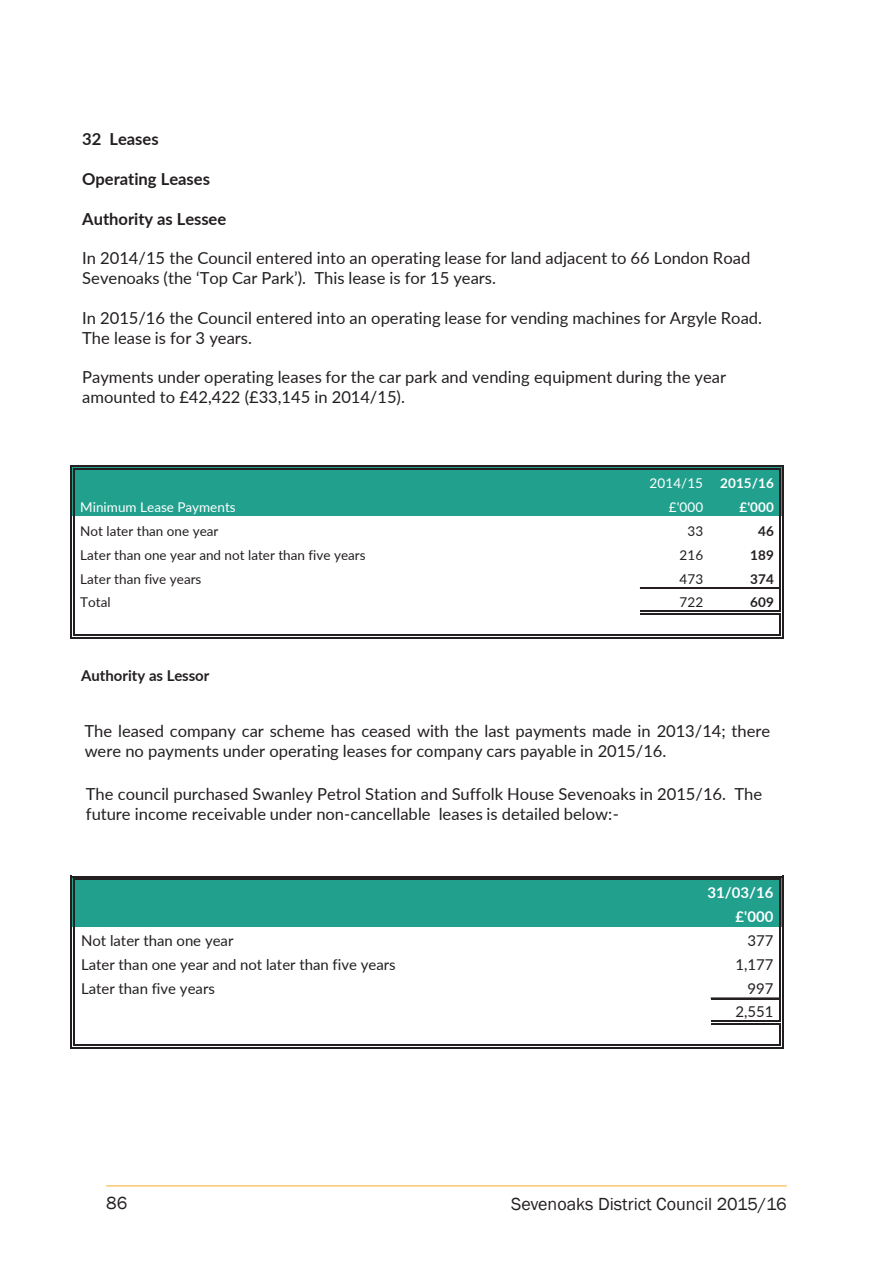
<style>
.page{position:relative;width:893px;height:1263px;background:#fff}
.page>*{position:absolute;margin:0;border:0;box-sizing:border-box;transform-origin:0 0}
.t1{font:18px "Franklin Gothic";color:#231f20}
.t2{font:16.65px "Lato";color:#231f20}
.t3{font:16.5px/19.8px "Lato";color:#231f20}
.t4{font:700 16.5px "Lato";color:#231f20}
.t5{font:15px/22.6px "Lato";color:#231f20;text-align:right}
.t6{font:700 15px "Lato";color:#231f20}
.t7{font:700 15px/24.2px "Lato";color:#fff;text-align:right}
.t8{font:13.5px "Lato";color:#231f20}
.t9{font:13.5px "Lato";letter-spacing:.005em;color:#fff}
.t10{font:700 13.5px "Lato";letter-spacing:.005em;color:#fff}
.t11{font:700 13.5px "Lato";letter-spacing:.005em;color:#231f20}
</style>
<div class="page">
<hr style="left:106px;top:1185px;width:681px;height:1px;background:#faa92a">
<div style="left:73px;top:468px;width:709px;height:48px;background:#21a08e"></div>
<div style="left:73px;top:878px;width:709px;height:48px;background:#21a08e"></div>
<svg style="left:70px;top:466px;width:5px;height:4px"></svg>
<hr style="left:780px;top:470px;width:1px;height:140px;background:#231f20">
<hr style="left:782px;top:470px;width:2px;height:140px;background:#231f20">
<svg style="left:70px;top:634px;width:5px;height:5px"></svg>
<hr style="left:70px;top:470px;width:2px;height:164px;background:#231f20">
<hr style="left:73px;top:470px;width:2px;height:164px;background:#231f20">
<svg style="left:70px;top:876px;width:5px;height:4px"></svg>
<hr style="left:780px;top:880px;width:1px;height:140px;background:#231f20">
<hr style="left:782px;top:880px;width:2px;height:140px;background:#231f20">
<svg style="left:70px;top:1045px;width:5px;height:4px"></svg>
<hr style="left:70px;top:880px;width:2px;height:165px;background:#231f20">
<hr style="left:73px;top:880px;width:2px;height:165px;background:#231f20">
<svg style="left:780px;top:466px;width:4px;height:4px"></svg>
<hr style="left:75px;top:466px;width:705px;height:1px;background:#231f20">
<hr style="left:75px;top:468px;width:705px;height:2px;background:#231f20">
<hr style="left:640px;top:587px;width:139px;height:1px;background:#231f20">
<hr style="left:640px;top:588px;width:140px;height:1px;background:#231f20">
<hr style="left:640px;top:610px;width:140px;height:2px;background:#231f20">
<hr style="left:640px;top:613px;width:140px;height:2px;background:#231f20">
<svg style="left:780px;top:610px;width:4px;height:29px"></svg>
<hr style="left:75px;top:634px;width:705px;height:2px;background:#231f20">
<hr style="left:75px;top:637px;width:705px;height:2px;background:#231f20">
<svg style="left:780px;top:876px;width:4px;height:4px"></svg>
<hr style="left:75px;top:876px;width:705px;height:1px;background:#231f20">
<hr style="left:75px;top:879px;width:705px;height:1px;background:#231f20">
<hr style="left:711px;top:998px;width:69px;height:1px;background:#231f20">
<hr style="left:711px;top:1020px;width:69px;height:2px;background:#231f20">
<hr style="left:711px;top:1023px;width:69px;height:2px;background:#231f20">
<svg style="left:780px;top:1020px;width:4px;height:29px"></svg>
<hr style="left:75px;top:1045px;width:705px;height:1px;background:#231f20">
<hr style="left:75px;top:1047px;width:705px;height:2px;background:#231f20">
<p class="t4" style="left:82px;top:127px;width:78px">32 Leases</p>
<p class="t4" style="left:82px;top:167px;width:129px">Operating Leases</p>
<p class="t4" style="left:82px;top:207px;width:146px">Authority as Lessee</p>
<p class="t2" style="left:82px;top:246px;width:669px">In 2014/15 the Council entered into an operating lease for land adjacent to 66 London Road</p>
<p class="t3" style="left:82px;top:268px;width:415px">Sevenoaks (the ‘Top Car Park’). This lease is for 15 years.</p>
<p class="t3" style="left:82px;top:307px;width:681px">In 2015/16 the Council entered into an operating lease for vending machines for Argyle Road.<br>The lease is for 3 years.</p>
<p class="t3" style="left:82px;top:367px;width:645px">Payments under operating leases for the car park and vending equipment during the year amounted to £42,422 (£33,145 in 2014/15).</p>
<p class="t9" style="left:650px;top:473px;width:55px">2014/15</p>
<p class="t10" style="left:720px;top:473px;width:55px">2015/16</p>
<p class="t9" style="left:80px;top:497px;width:157px">Minimum Lease Payments</p>
<p class="t9" style="left:669px;top:497px;width:36px">£'000</p>
<p class="t10" style="left:739px;top:497px;width:36px">£'000</p>
<p class="t8" style="left:80px;top:521px;width:140px">Not later than one year</p>
<p class="t8" style="left:687px;top:521px;width:17px">33</p>
<p class="t11" style="left:758px;top:521px;width:17px">46</p>
<p class="t8" style="left:80px;top:545px;width:287px">Later than one year and not later than five years</p>
<p class="t8" style="left:679px;top:545px;width:25px">216</p>
<p class="t11" style="left:750px;top:545px;width:25px">189</p>
<p class="t8" style="left:80px;top:569px;width:123px">Later than five years</p>
<p class="t8" style="left:679px;top:569px;width:25px">473</p>
<p class="t11" style="left:750px;top:569px;width:25px">374</p>
<p class="t8" style="left:80px;top:592px;width:32px">Total</p>
<p class="t8" style="left:679px;top:592px;width:25px">722</p>
<p class="t11" style="left:750px;top:592px;width:25px">609</p>
<p class="t6" style="left:81px;top:664px;width:130px">Authority as Lessor</p>
<p class="t3" style="left:85px;top:720px;width:687px">The leased company car scheme has ceased with the last payments made in 2013/14; there were no payments under operating leases for company cars payable in 2015/16.</p>
<p class="t3" style="left:86px;top:783px;width:678px">The council purchased Swanley Petrol Station and Suffolk House Sevenoaks in 2015/16. The future income receivable under non-cancellable leases is detailed below:-</p>
<p class="t7" style="left:707px;top:879px;width:67px">31/03/16 £'000</p>
<p class="t5" style="left:81px;top:928px;width:154px">Not later than one year</p>
<p class="t5" style="left:747px;top:928px;width:27px">377</p>
<p class="t5" style="left:81px;top:953px;width:316px">Later than one year and not later than five years</p>
<p class="t5" style="left:735px;top:953px;width:40px">1,177</p>
<p class="t5" style="left:81px;top:977px;width:135px">Later than five years</p>
<p class="t5" style="left:735px;top:977px;width:40px">997<br>2,551</p>
<p class="t1" style="left:106px;top:1192px;width:23px">86</p>
<p class="t1" style="left:511px;top:1192px;width:277px">Sevenoaks District Council 2015/16</p>
</div>
